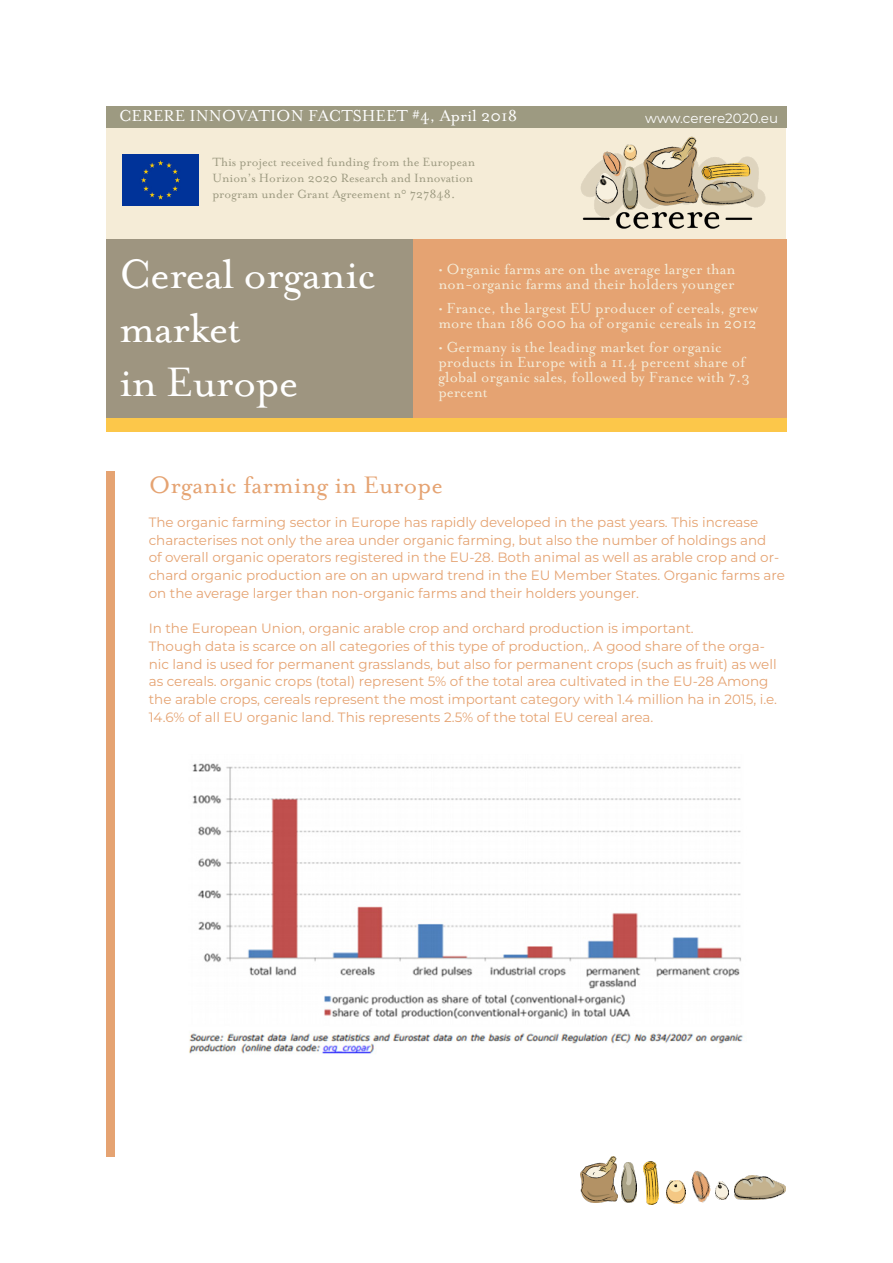
<style>
.page{position:relative;width:893px;height:1263px;background:#fff}
.page>*{position:absolute;margin:0;border:0;box-sizing:border-box;transform-origin:0 0}
.t1{font:46.5px "Mrs Eaves Roman";letter-spacing:-.02em;color:#fff}
.Heading_1{font:27px "Mrs Eaves Roman";color:#e5a372}
.t2{font:18px "Mrs Eaves Roman";color:#fff}
.t3{font:16.5px/15px "Mrs Eaves Roman";color:#f4ebd7}
.Body_Text{font:13.5px/17.7px "Montserrat";color:#e5a372}
.t4{font:13.5px/16.2px "Mrs Eaves Roman";color:#9d9a81}
.t5{font:13.5px "Montserrat";letter-spacing:-.005em;color:#fff}
</style>
<div class="page">
<div style="left:106px;top:128px;width:680px;height:112px;background:#f5ecd7"></div>
<img style="left:581px;top:136px;width:185px;height:93px">
<div style="left:106px;top:106px;width:681px;height:22px;background:#9d9a81"></div>
<div style="left:122px;top:155px;width:76px;height:50px;background:#039"></div>
<div style="left:106px;top:239px;width:307px;height:186px;background:#9e9580"></div>
<div style="left:413px;top:239px;width:374px;height:180px;background:#e5a372"></div>
<div style="left:106px;top:471px;width:9px;height:686px;background:#e5a372"></div>
<div style="left:106px;top:418px;width:681px;height:13px;background:#fcc74a"></div>
<img style="left:580px;top:1157px;width:38px;height:46px">
<img style="left:622px;top:1162px;width:15px;height:41px">
<img style="left:644px;top:1161px;width:15px;height:43px">
<img style="left:667px;top:1180px;width:19px;height:23px">
<img style="left:691px;top:1171px;width:20px;height:32px">
<img style="left:715px;top:1181px;width:13px;height:19px">
<img style="left:734px;top:1175px;width:52px;height:24px">
<img style="left:189px;top:763px;width:555px;height:291px">
<p class="t2" style="left:119px;top:106px;width:400px">CERERE INNOVATION FACTSHEET #4, April 2018</p>
<p class="t4" style="left:212px;top:154px;width:264px">This project received funding from the European<br>Union’s Horizon 2020 Research and Innovation program under Grant Agreement n° 727848.</p>
<p class="t5" style="left:645px;top:109px;width:134px">www.cerere2020.eu</p>
<p class="t1" style="left:119px;top:249px;width:258px">Cereal organic</p>
<p class="t1" style="left:119px;top:303px;width:124px">market</p>
<p class="t1" style="left:119px;top:357px;width:181px">in Europe</p>
<p class="t3" style="left:438px;top:261px;width:299px">• Organic farms are on the average larger than non-organic farms and their holders younger</p>
<p class="t3" style="left:438px;top:300px;width:321px">• France, the largest EU producer of cereals, grew more than 186 000 ha of organic cereals in 2012</p>
<p class="t3" style="left:438px;top:339px;width:313px">• Germany is the leading market for organic products in Europe with a 11.4 percent share of global organic sales, followed by France with 7.3 percent</p>
<p class="Heading_1" style="left:149px;top:471px;width:296px">Organic farming in Europe</p>
<p class="Body_Text" style="left:149px;top:513px;width:638px">The organic farming sector in Europe has rapidly developed in the past years. This increase characterises not only the area under organic farming, but also the number of holdings and<br>of overall organic operators registered in the EU-28. Both animal as well as arable crop and or&shy;chard organic production are on an upward trend in the EU Member States. Organic farms are on the average larger than non-organic farms and their holders younger.</p>
<p class="Body_Text" style="left:149px;top:619px;width:630px">In the European Union, organic arable crop and orchard production is important.<br>Though data is scarce on all categories of this type of production,. A good share of the orga&shy;nic land is used for permanent grasslands, but also for permanent crops (such as fruit) as well as cereals. organic crops (total) represent 5% of the total area cultivated in the EU-28 Among the arable crops, cereals represent the most important category with 1.4 million ha in 2015, i.e.<br>14.6% of all EU organic land. This represents 2.5% of the total EU cereal area.</p>
</div>
